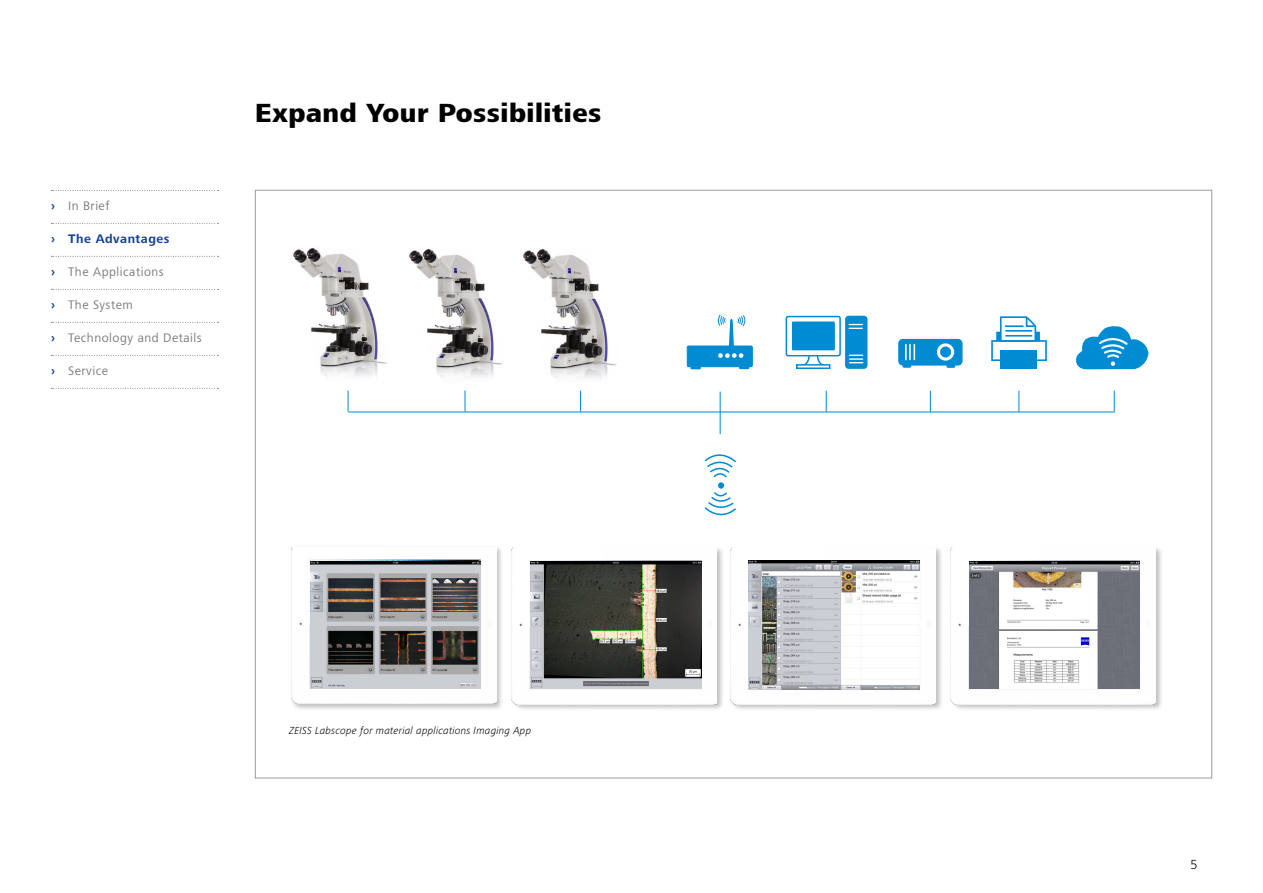
<style>
.page{position:relative;width:1263px;height:893px;background:#fff}
.page>*{position:absolute;margin:0;border:0;box-sizing:border-box;transform-origin:0 0}
.t1{font:800 27px "ZEISS Frutiger Next W1 G";letter-spacing:.02em;color:#000}
.t2{font:300 13.5px "ZEISS Frutiger Next W1 G";color:#000}
.t3{font:12.75px "ZEISS Frutiger Next W1 G";letter-spacing:.04em;color:#7c7b7b}
.t4{font:700 12.75px "ZEISS Frutiger Next W1 G";letter-spacing:.04em;color:#164194}
.t5{font:italic 300 10.5px "ZEISS Frutiger Next W1 G";letter-spacing:.02em;color:#000}
.s1{font-weight:700;color:#164194}
</style>
<div class="page">
<img style="left:293px;top:248px;width:94px;height:128px">
<img style="left:409px;top:249px;width:94px;height:128px">
<img style="left:523px;top:249px;width:94px;height:129px">
<svg style="left:704px;top:454px;width:32px;height:62px"></svg>
<hr style="left:348px;top:411px;width:767px;height:1px;background:#008bd2">
<svg style="left:348px;top:391px;width:1px;height:21px"></svg>
<svg style="left:464px;top:391px;width:1px;height:21px"></svg>
<svg style="left:580px;top:391px;width:1px;height:21px"></svg>
<svg style="left:826px;top:391px;width:1px;height:21px"></svg>
<svg style="left:1018px;top:391px;width:1px;height:21px"></svg>
<svg style="left:1114px;top:391px;width:1px;height:21px"></svg>
<svg style="left:1076px;top:326px;width:72px;height:43px"></svg>
<div style="left:687px;top:346px;width:65px;height:21px;background:#008bd2"></div>
<div style="left:687px;top:346px;width:65px;height:21px;border:1px solid #008bd2"></div>
<svg style="left:692px;top:366px;width:7px;height:3px"></svg>
<svg style="left:740px;top:366px;width:8px;height:3px"></svg>
<svg style="left:716px;top:314px;width:31px;height:44px"></svg>
<div style="left:991px;top:340px;width:56px;height:21px;border:2px solid #008bd2"></div>
<svg style="left:996px;top:332px;width:44px;height:9px"></svg>
<div style="left:1000px;top:350px;width:36px;height:19px;background:#008bd2"></div>
<svg style="left:999px;top:316px;width:38px;height:26px"></svg>
<hr style="left:1005px;top:330px;width:27px;height:2px;background:#008bd2">
<hr style="left:1005px;top:335px;width:27px;height:2px;background:#008bd2">
<hr style="left:720px;top:392px;width:1px;height:42px;background:#008bd2">
<div style="left:845px;top:316px;width:22px;height:53px;background:#008bd2;border-radius:4px"></div>
<svg style="left:849px;top:355px;width:14px;height:8px"></svg>
<svg style="left:796px;top:356px;width:34px;height:8px"></svg>
<div style="left:786px;top:316px;width:55px;height:40px;border:2px solid #008bd2;border-radius:2px"></div>
<div style="left:792px;top:321px;width:43px;height:29px;background:#008bd2"></div>
<svg style="left:796px;top:364px;width:34px;height:5px"></svg>
<svg style="left:849px;top:324px;width:13px;height:5px"></svg>
<div style="left:899px;top:339px;width:63px;height:26px;background:#008bd2;border-radius:4px"></div>
<div style="left:898px;top:339px;width:64px;height:26px;border:1px solid #008bd2;border-radius:4px"></div>
<div style="left:937px;top:343px;width:17px;height:18px;border:3px solid #fff;border-radius:50%"></div>
<svg style="left:904px;top:345px;width:11px;height:23px"></svg>
<svg style="left:948px;top:365px;width:6px;height:3px"></svg>
<svg style="left:930px;top:391px;width:1px;height:21px"></svg>
<div style="left:290px;top:545px;width:214px;height:166px;background:#000;opacity:.25"></div>
<img style="left:291px;top:547px;width:205px;height:157px">
<div style="left:511px;top:546px;width:214px;height:165px;background:#000;opacity:.25"></div>
<img style="left:512px;top:548px;width:204px;height:157px">
<div style="left:729px;top:546px;width:214px;height:165px;background:#000;opacity:.25"></div>
<img style="left:730px;top:548px;width:205px;height:157px">
<div style="left:949px;top:546px;width:214px;height:165px;background:#000;opacity:.25"></div>
<img style="left:950px;top:548px;width:205px;height:157px">
<img style="left:310px;top:561px;width:170px;height:128px">
<img style="left:531px;top:561px;width:170px;height:128px">
<img style="left:748px;top:560px;width:172px;height:129px">
<img style="left:969px;top:561px;width:171px;height:128px">
<svg style="left:51px;top:190px;width:168px;height:1px"></svg>
<svg style="left:51px;top:223px;width:168px;height:1px"></svg>
<svg style="left:51px;top:256px;width:168px;height:1px"></svg>
<svg style="left:51px;top:289px;width:168px;height:1px"></svg>
<svg style="left:51px;top:322px;width:168px;height:1px"></svg>
<svg style="left:51px;top:355px;width:168px;height:1px"></svg>
<svg style="left:51px;top:388px;width:168px;height:1px"></svg>
<p class="t3" style="left:51px;top:197px;width:60px"><span class="s1">›</span> In Brief</p>
<p class="t4" style="left:51px;top:230px;width:120px">› The Advantages</p>
<p class="t3" style="left:51px;top:263px;width:114px"><span class="s1">›</span> The Applications</p>
<p class="t3" style="left:51px;top:296px;width:83px"><span class="s1">›</span> The System</p>
<p class="t3" style="left:51px;top:329px;width:152px"><span class="s1">›</span> Technology and Details</p>
<p class="t3" style="left:51px;top:362px;width:59px"><span class="s1">›</span> Service</p>
<h1 class="t1" style="left:255px;top:93px;width:348px">Expand Your Possibilities</h1>
<p class="t5" style="left:289px;top:723px;width:244px">ZEISS Labscope for material applications Imaging App</p>
<p class="t2" style="left:1190px;top:855px;width:9px">5</p>
</div>
